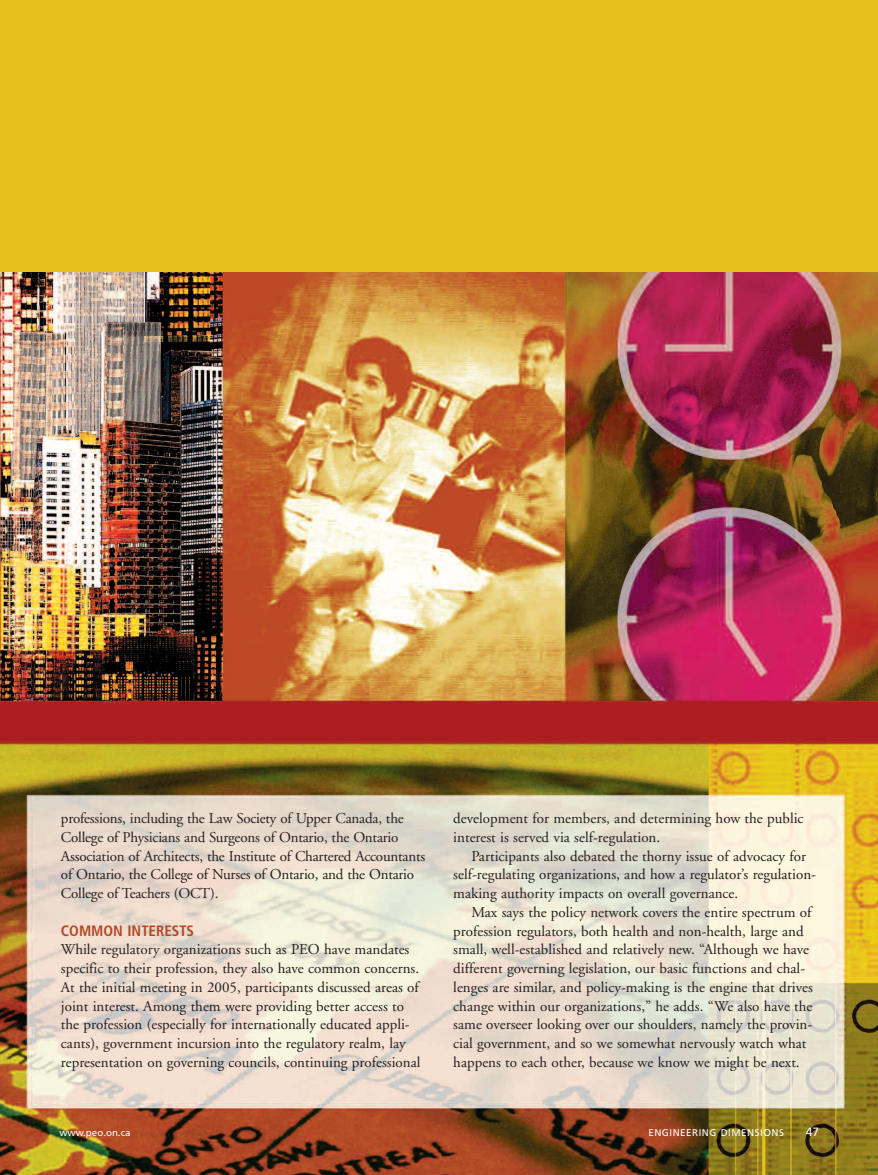
<style>
.page{position:relative;width:878px;height:1175px;background:#fff}
.page>*{position:absolute;margin:0;border:0;box-sizing:border-box;transform-origin:0 0}
.t1{font:15px/18.8px "Adobe Garamond";color:#231f20}
.t2{font:700 condensed 15px "Frutiger";color:#b04926}
.t3{font:12px "Frutiger";color:#fff}
.t4{font:9.75px "Frutiger";letter-spacing:.055em;color:#fff}
.t5{font:9.75px "Frutiger";color:#fff}
</style>
<div class="page">
<div style="left:0;top:0;width:878px;height:273px;background:#e6c11d"></div>
<img style="left:0;top:272px;width:878px;height:902px">
<p class="t1" style="left:61px;top:810px;width:366px">professions, including the Law Society of Upper Canada, the College of Physicians and Surgeons of Ontario, the Ontario Association of Architects, the Institute of Chartered Accountants of Ontario, the College of Nurses of Ontario, and the Ontario College of Teachers (OCT).</p>
<p class="t2" style="left:61px;top:924px;width:135px">COMMON INTERESTS</p>
<p class="t1" style="left:61px;top:941px;width:361px">While regulatory organizations such as PEO have mandates specific to their profession, they also have common concerns.<br>At the initial meeting in 2005, participants discussed areas of joint interest. Among them were providing better access to the profession (especially for internationally educated appli&shy;cants), government incursion into the regulatory realm, lay representation on governing councils, continuing professional</p>
<p class="t1" style="left:453px;top:810px;width:352px">development for members, and determining how the public interest is served via self-regulation.</p>
<p class="t1" style="left:453px;top:847px;width:364px;text-indent:18px">Participants also debated the thorny issue of advocacy for self-regulating organizations, and how a regulator’s regulation&shy;making authority impacts on overall governance.</p>
<p class="t1" style="left:453px;top:904px;width:361px;text-indent:18px">Max says the policy network covers the entire spectrum of profession regulators, both health and non-health, large and small, well-established and relatively new. “Although we have different governing legislation, our basic functions and chal&shy;lenges are similar, and policy-making is the engine that drives change within our organizations,” he adds. “We also have the same overseer looking over our shoulders, namely the provin&shy;cial government, and so we somewhat nervously watch what happens to each other, because we know we might be next.</p>
<p class="t5" style="left:59px;top:1128px;width:72px">www.peo.on.ca</p>
<p class="t4" style="left:648px;top:1128px;width:137px">ENGINEERING DIMENSIONS</p>
<p class="t3" style="left:805px;top:1126px;width:15px">47</p>
</div>
